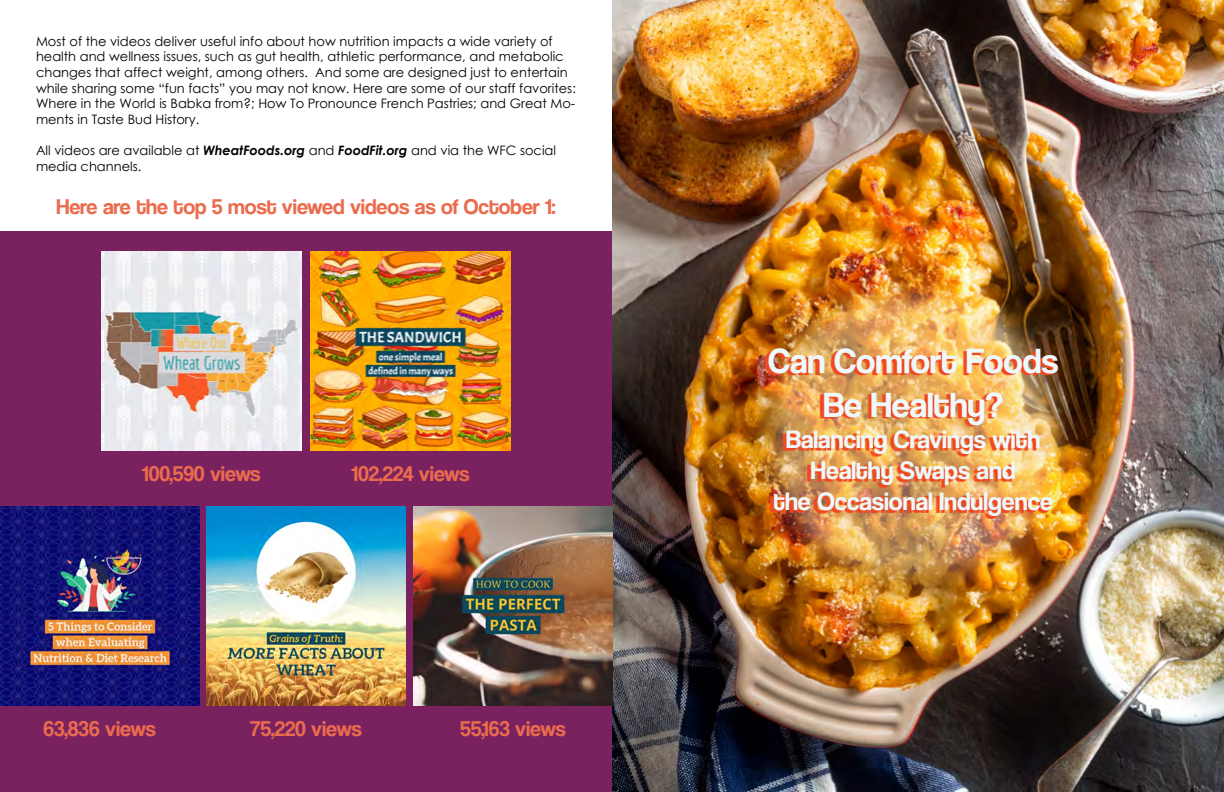
<style>
.page{position:relative;width:1224px;height:792px;background:#fff}
.page>*{position:absolute;margin:0;border:0;box-sizing:border-box;transform-origin:0 0}
.t1{font:36px/43.2px "Coolvetica Rg";color:#eff8fa;text-align:center}
.t2{font:26px/31.2px "Coolvetica Rg";color:#eff8fa;text-align:center}
.t3{font:22px "Coolvetica Rg";color:#eb6b4d}
.t4{font:13px/15.6px "Century Gothic";color:#000}
.s1{font-weight:700;font-style:italic}
</style>
<div class="page">
<img style="left:612px;top:0;width:612px;height:792px">
<img style="left:748px;top:270px;width:330px;height:330px;border-radius:50%">
<img style="left:765px;top:351px;width:290px;height:168px">
<div style="left:0;top:232px;width:612px;height:560px;background:#7a2160"></div>
<img style="left:102px;top:252px;width:199px;height:199px">
<img style="left:311px;top:252px;width:199px;height:199px">
<img style="left:0;top:506px;width:199px;height:199px">
<img style="left:206px;top:506px;width:199px;height:199px">
<img style="left:413px;top:506px;width:200px;height:199px">
<p class="t4" style="left:36px;top:33px;width:541px">Most of the videos deliver useful info about how nutrition impacts a wide variety of health and wellness issues, such as gut health, athletic performance, and metabolic changes that affect weight, among others. And some are designed just to entertain while sharing some “fun facts” you may not know. Here are some of our staff favorites:<br>Where in the World is Babka from?; How To Pronounce French Pastries; and Great Mo&shy;ments in Taste Bud History.</p>
<p class="t4" style="left:36px;top:142px;width:522px">All videos are available at <span class="s1">WheatFoods.org</span> and <span class="s1">FoodFit.org</span> and via the WFC social media channels.</p>
<h3 class="t3" style="left:57px;top:193px;width:500px">Here are the top 5 most viewed videos as of October 1:</h3>
<h3 class="t3" style="left:142px;top:461px;width:120px">100,590 views</h3>
<h3 class="t3" style="left:352px;top:461px;width:119px">102,224 views</h3>
<h3 class="t3" style="left:44px;top:716px;width:114px">63,836 views</h3>
<h3 class="t3" style="left:250px;top:716px;width:113px">75,220 views</h3>
<h3 class="t3" style="left:460px;top:716px;width:107px">55,163 views</h3>
<h1 class="t1" style="left:768px;top:340px;width:291px">Can Comfort Foods<br>Be Healthy?</h1>
<h2 class="t2" style="left:773px;top:423px;width:281px">Balancing Cravings with<br>Healthy Swaps and<br>the Occasional Indulgence</h2>
</div>
